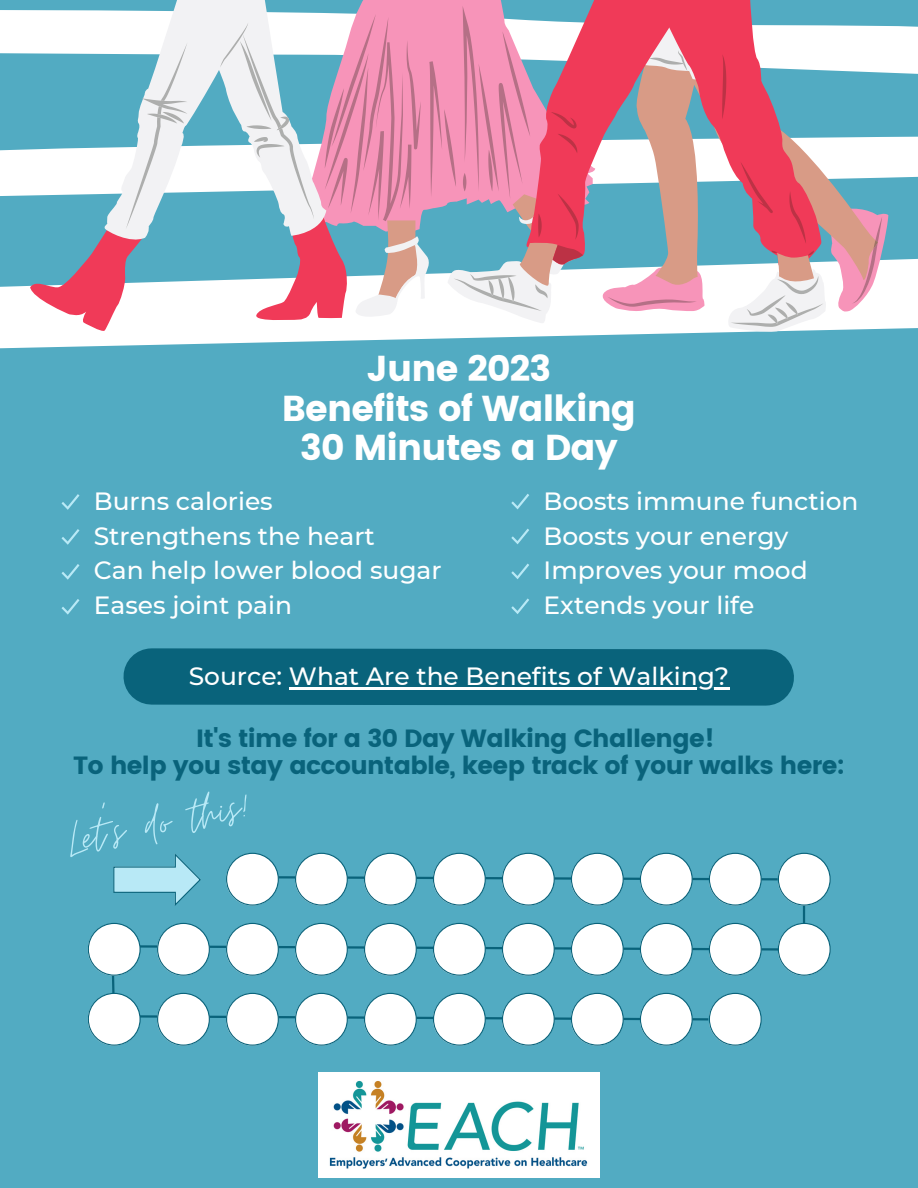
<style>
.page{position:relative;width:918px;height:1188px;background:#52abc2}
.page>*{position:absolute;margin:0;border:0;box-sizing:border-box;transform-origin:0 0}
.t1{font:54px "Moon Time";color:#b8e9f6}
.t2{font:36px "Poppins";letter-spacing:-.025em;color:#fff}
.t3{font:500 24.9px/34.8px "Montserrat";color:#fff}
.t4{font:24.9px "Poppins";letter-spacing:-.025em;color:#09637b}
</style>
<div class="page">
<svg style="left:0;top:10px;width:918px;height:339px"></svg>
<svg style="left:103px;top:0;width:117px;height:244px"></svg>
<svg style="left:30px;top:42px;width:157px;height:291px"></svg>
<svg style="left:220px;top:0;width:668px;height:332px"></svg>
<svg style="left:123px;top:648px;width:671px;height:58px;background:#0f687f"></svg>
<svg style="left:511px;top:494px;width:18px;height:15px"></svg>
<svg style="left:511px;top:529px;width:18px;height:15px"></svg>
<svg style="left:511px;top:564px;width:18px;height:15px"></svg>
<svg style="left:511px;top:598px;width:18px;height:16px"></svg>
<svg style="left:61px;top:529px;width:18px;height:16px"></svg>
<svg style="left:61px;top:564px;width:18px;height:16px"></svg>
<svg style="left:61px;top:599px;width:18px;height:16px"></svg>
<svg style="left:61px;top:494px;width:18px;height:16px"></svg>
<hr style="left:803px;top:853px;width:2px;height:123px;background:#09637b">
<svg style="left:226px;top:853px;width:605px;height:53px"></svg>
<svg style="left:88px;top:923px;width:743px;height:123px"></svg>
<svg style="left:113px;top:854px;width:88px;height:52px"></svg>
<img style="left:318px;top:1073px;width:282px;height:104px">
<hr style="left:289px;top:688px;width:440px;height:2px;background:#fff">
<p class="t2" style="left:367px;top:348px;width:186px">June 2023</p>
<p class="t2" style="left:282px;top:387px;width:356px">Benefits of Walking</p>
<p class="t2" style="left:300px;top:427px;width:319px">30 Minutes a Day</p>
<p class="t3" style="left:94px;top:483px;width:180px">Burns calories</p>
<p class="t3" style="left:94px;top:518px;width:283px">Strengthens the heart</p>
<p class="t3" style="left:94px;top:553px;width:349px">Can help lower blood sugar</p>
<p class="t3" style="left:94px;top:588px;width:200px">Eases joint pain</p>
<p class="t3" style="left:544px;top:483px;width:316px">Boosts immune function</p>
<p class="t3" style="left:544px;top:518px;width:246px">Boosts your energy</p>
<p class="t3" style="left:544px;top:553px;width:266px">Improves your mood<br>Extends your life</p>
<p class="t3" style="left:189px;top:659px;width:542px">Source: What Are the Benefits of Walking?</p>
<p class="t4" style="left:196px;top:724px;width:520px">It's time for a 30 Day Walking Challenge!</p>
<p class="t4" style="left:73px;top:751px;width:773px">To help you stay accountable, keep track of your walks here:</p>
<p class="t1" style="left:61px;top:808px;width:188px;rotate:-11deg">Let´s do this!</p>
</div>
